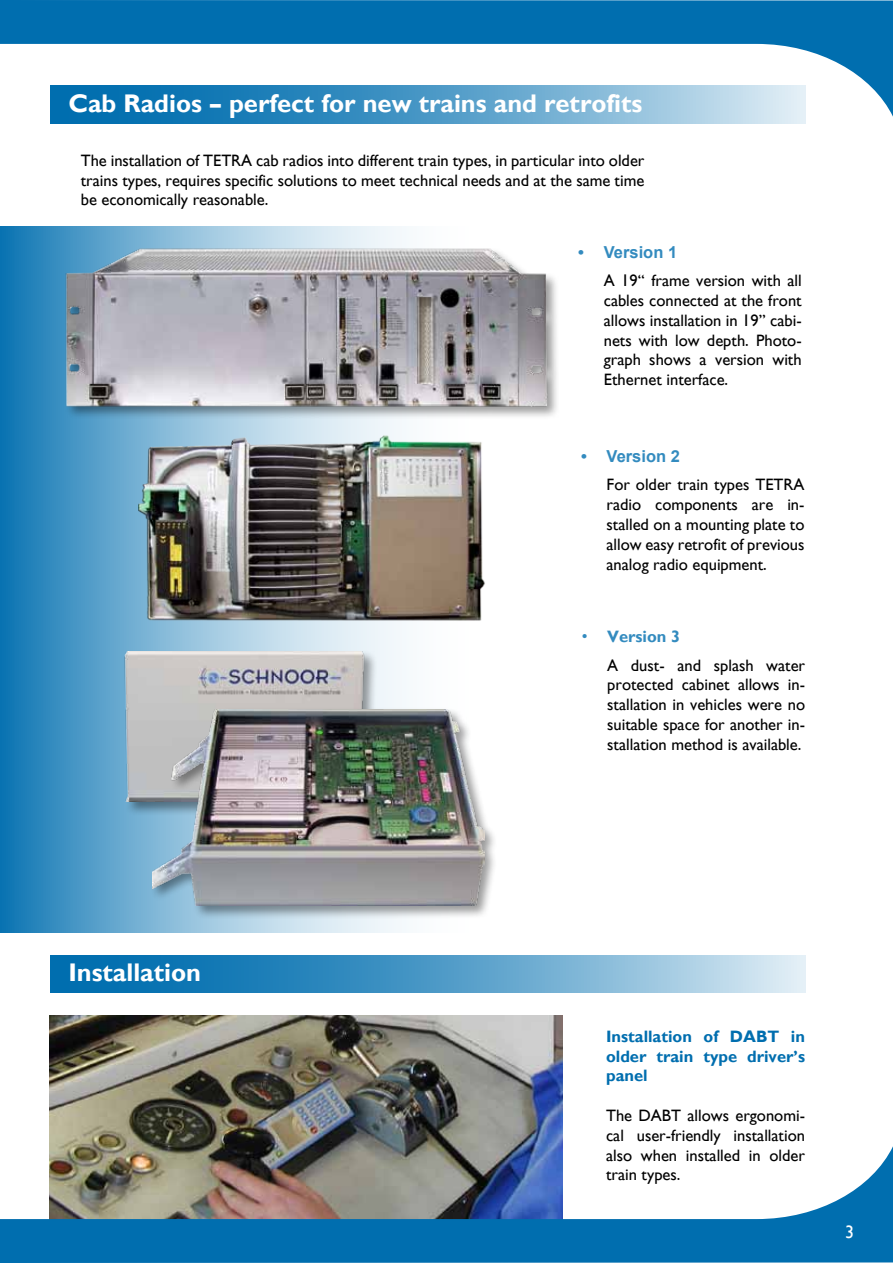
<style>
.page{position:relative;width:893px;height:1263px;background:#fff}
.page>*{position:absolute;margin:0;border:0;box-sizing:border-box;transform-origin:0 0}
.t1{font:700 25.5px "Gill Sans";color:#fff}
.t2{font:18px "Gill Sans";color:#fff}
.t3{font:16.5px/19.8px "Gill Sans";color:#000;text-align:justify}
.t4{font:700 16.5px/19.8px "Gill Sans";color:#006eaf;text-align:justify}
.t5{font:700 16.5px "Arial";color:#338bbf}
.s1{font-family:"Arial";color:#338bbf}
.s2{font-weight:700;color:#338bbf}
</style>
<div class="page">
<svg style="left:0;top:227px;width:406px;height:706px;background:#519cc8"></svg>
<div style="left:123px;top:650px;width:254px;height:166px;background:#000;opacity:.4"></div>
<img style="left:60px;top:652px;width:337px;height:150px">
<img style="left:49px;top:1015px;width:514px;height:131px">
<img style="left:0;top:1146px;width:893px;height:117px">
<svg style="left:0;top:0;width:893px;height:117px"></svg>
<svg style="left:51px;top:86px;width:754px;height:37px;background:#569fca"></svg>
<svg style="left:51px;top:955px;width:754px;height:38px;background:#579fca"></svg>
<img style="left:139px;top:434px;width:346px;height:204px">
<div style="left:150px;top:707px;width:348px;height:213px;background:#000;opacity:.4"></div>
<img style="left:152px;top:710px;width:332px;height:195px">
<div style="left:64px;top:247px;width:495px;height:173px;background:#000;opacity:.4"></div>
<img style="left:60px;top:246px;width:499px;height:165px">
<h1 class="t1" style="left:68px;top:88px;width:576px">Cab Radios – perfect for new trains and retrofits</h1>
<p class="t3" style="left:81px;top:150px;width:565px">The installation of TETRA cab radios into different train types, in particular into older trains types, requires specific solutions to meet technical needs and at the same time be economically reasonable.</p>
<p class="t5" style="left:578px;top:241px;width:100px">• Version 1</p>
<p class="t3" style="left:604px;top:271px;width:199px">A 19“ frame version with all cables connected at the front allows installation in 19” cabi&shy;nets with low depth. Photo&shy;graph shows a version with Ethernet interface.</p>
<p class="t5" style="left:581px;top:445px;width:100px">• Version 2</p>
<p class="t3" style="left:607px;top:475px;width:199px">For older train types TETRA radio components are in&shy;stalled on a mounting plate to allow easy retrofit of previous analog radio equipment.</p>
<p class="t3" style="left:607px;top:623px;width:199px;line-height:28.3px;text-indent:-26px"><span class="s1">•</span> <span class="s2">Version 3<br></span>A dust- and splash water</p>
<p class="t3" style="left:607px;top:675px;width:199px">protected cabinet allows in&shy;stallation in vehicles were no suitable space for another in&shy;stallation method is available.</p>
<h1 class="t1" style="left:68px;top:957px;width:134px">Installation</h1>
<p class="t4" style="left:606px;top:1026px;width:200px">Installation of DABT in older train type driver’s panel</p>
<p class="t3" style="left:606px;top:1105px;width:200px">The DABT allows ergonomi&shy;cal user-friendly installation also when installed in older train types.</p>
<p class="t2" style="left:845px;top:1221px;width:10px">3</p>
</div>
